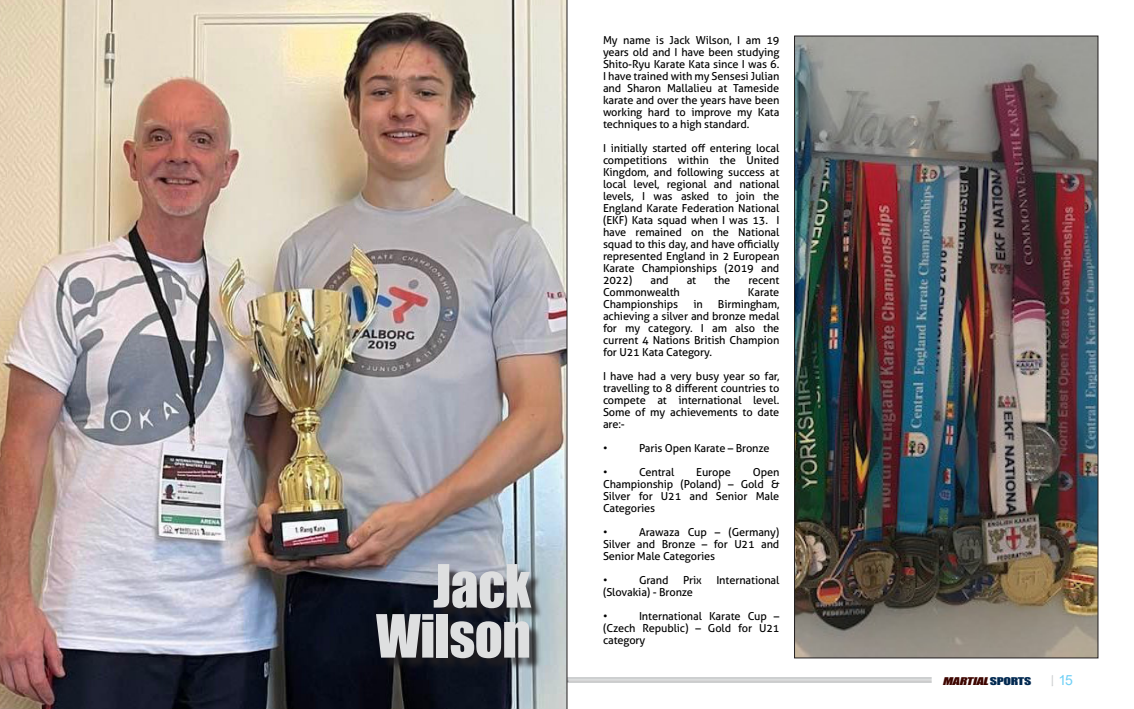
<style>
.page{position:relative;width:1134px;height:709px;background:#fff}
.page>*{position:absolute;margin:0;border:0;box-sizing:border-box;transform-origin:0 0}
.t1{font:55px/50px "Impact";letter-spacing:-.01em;color:#dedfe0;text-align:right}
.t2{font:14px "Arial";color:#6dcff6}
.t3{font:11px/12px "Aller";letter-spacing:-.01em;color:#000;text-align:justify}
.t4{font:italic 9.8px "Impact";color:#3e0600;scale:1.43 1}
.s1{font-style:normal;color:#002850}
.s2{font-family:"Mission";color:#cdcfd0}
</style>
<div class="page">
<img style="left:567px;top:677px;width:364px;height:5px">
<img style="left:0;top:0;width:567px;height:709px">
<img style="left:796px;top:37px;width:300px;height:619px">
<img style="left:377px;top:566px;width:166px;height:104px">
<h1 class="t1" style="left:376px;top:564px;width:156px">Jack<br>Wilson</h1>
<p class="t3" style="left:603px;top:35px;width:178px">My name is Jack Wilson, I am 19 years old and I have been studying Shito-Ryu Karate Kata since I was 6.<br>I have trained with my Sensesi Julian and Sharon Mallalieu at Tameside karate and over the years have been working hard to improve my Kata techniques to a high standard.</p>
<p class="t3" style="left:603px;top:143px;width:178px">I initially started off entering local competitions within the United Kingdom, and following success at local level, regional and national levels, I was asked to join the England Karate Federation National (EKF) Kata squad when I was 13. I have remained on the National squad to this day, and have officially represented England in 2 European Karate Championships (2019 and 2022)</p>
<p class="t3" style="left:650px;top:275px;width:20px">and</p>
<p class="t3" style="left:687px;top:275px;width:11px">at</p>
<p class="t3" style="left:714px;top:275px;width:18px">the</p>
<p class="t3" style="left:748px;top:275px;width:32px">recent</p>
<p class="t3" style="left:603px;top:287px;width:78px">Commonwealth</p>
<p class="t3" style="left:748px;top:287px;width:33px">Karate</p>
<p class="t3" style="left:603px;top:299px;width:77px">Championships</p>
<p class="t3" style="left:693px;top:299px;width:11px">in</p>
<p class="t3" style="left:603px;top:299px;width:178px;text-indent:115px">Birmingham, achieving a silver and bronze medal for my category. I am also the current 4 Nations British Champion for U21 Kata Category.</p>
<p class="t3" style="left:603px;top:371px;width:178px">I have had a very busy year so far, travelling to 8 different countries to compete at international level.<br>Some of my achievements to date are:-</p>
<p class="t3" style="left:603px;top:443px;width:6px">•</p>
<p class="t3" style="left:639px;top:443px;width:132px">Paris Open Karate – Bronze</p>
<p class="t3" style="left:603px;top:467px;width:6px">•</p>
<p class="t3" style="left:639px;top:467px;width:37px">Central</p>
<p class="t3" style="left:696px;top:467px;width:36px">Europe</p>
<p class="t3" style="left:603px;top:467px;width:178px;text-indent:150px">Open Championship (Poland) – Gold &amp; Silver for U21 and Senior Male Categories</p>
<p class="t3" style="left:603px;top:527px;width:6px">•</p>
<p class="t3" style="left:603px;top:527px;width:178px;text-indent:36px">Arawaza Cup – (Germany)<br>Silver and Bronze – for U21 and Senior Male Categories</p>
<p class="t3" style="left:603px;top:575px;width:6px">•</p>
<p class="t3" style="left:639px;top:575px;width:31px">Grand</p>
<p class="t3" style="left:683px;top:575px;width:20px">Prix</p>
<p class="t3" style="left:716px;top:575px;width:65px">International</p>
<p class="t3" style="left:603px;top:581px;width:92px;line-height:24px">(Slovakia) - Bronze •</p>
<p class="t3" style="left:603px;top:611px;width:178px;text-indent:36px">International Karate Cup – (Czech Republic) – Gold for U21 category</p>
<p class="t4" style="left:943px;top:677px;width:64px">MARTIAL<span class="s1">SPORTS</span></p>
<p class="t2" style="left:1049px;top:674px;width:25px"><span class="s2">|</span> 15</p>
</div>
